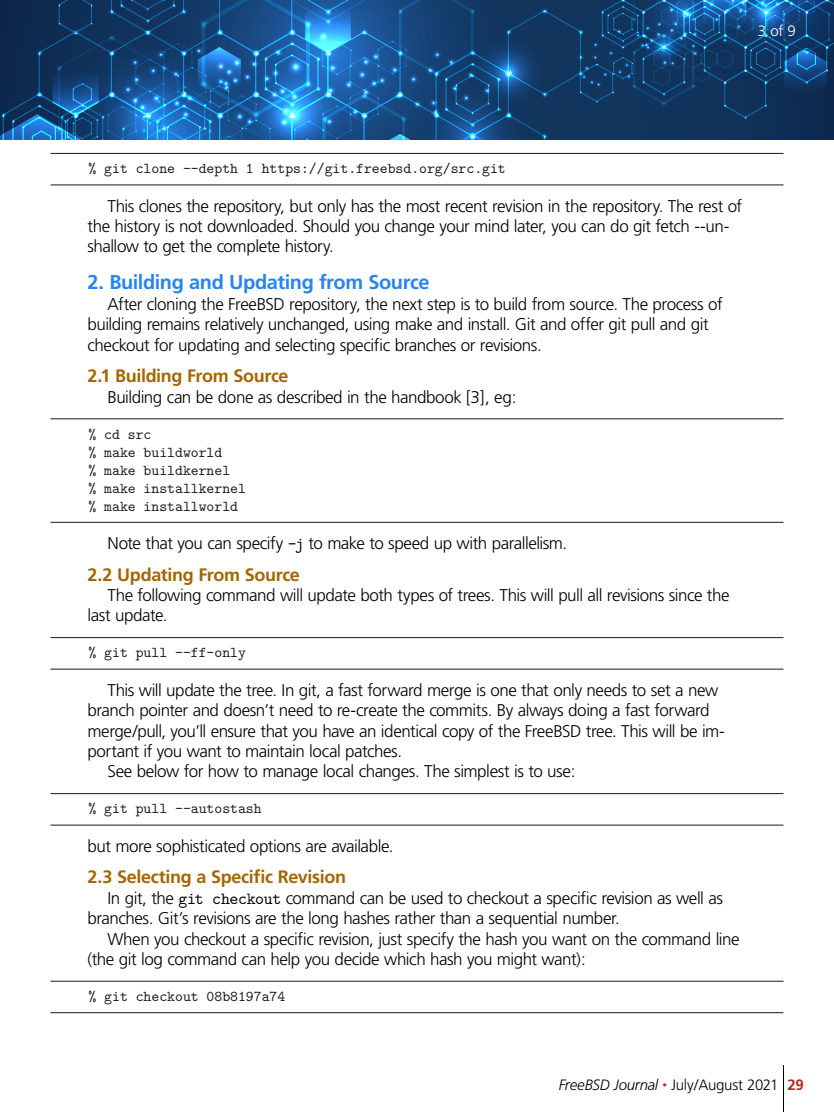
<style>
.page{position:relative;width:834px;height:1112px;background:#fff}
.page>*{position:absolute;margin:0;border:0;box-sizing:border-box;transform-origin:0 0}
.a_head{font:700 20px "Frutiger";letter-spacing:-.02em;color:#2884ed}
.b_head{font:700 18px "Frutiger";letter-spacing:-.02em;color:#a16700}
.body_copy{font:300 17px/20.4px "Frutiger";letter-spacing:-.03em;color:#000}
.t1{font:15px/18px "LM Mono 10";color:#1a1a1a}
.t2{font:300 15px "Frutiger";letter-spacing:-.02em;color:#000}
.t3{font:300 15px "Frutiger";color:#fff}
.s1{font-family:"LM Mono 10";font-weight:400}
.s2{font-style:italic}
.s3{font-style:italic;font-size:9px;color:#ac2b28}
.s4{font-weight:700;color:#ac2b28}
</style>
<div class="page">
<hr style="left:783px;top:1065px;width:1px;height:47px;background:#000">
<svg style="left:0;top:0;width:834px;height:140px;background:#174c82"></svg>
<hr style="left:50px;top:153px;width:734px;height:1px;background:#1a1a1a">
<hr style="left:50px;top:185px;width:734px;height:1px;background:#1a1a1a">
<hr style="left:50px;top:419px;width:734px;height:1px;background:#1a1a1a">
<hr style="left:50px;top:522px;width:734px;height:1px;background:#1a1a1a">
<hr style="left:50px;top:637px;width:734px;height:1px;background:#1a1a1a">
<hr style="left:50px;top:669px;width:734px;height:1px;background:#1a1a1a">
<hr style="left:50px;top:793px;width:734px;height:1px;background:#1a1a1a">
<hr style="left:50px;top:825px;width:734px;height:1px;background:#1a1a1a">
<hr style="left:50px;top:981px;width:734px;height:1px;background:#1a1a1a">
<hr style="left:50px;top:1012px;width:734px;height:1px;background:#1a1a1a">
<p class="t3" style="left:758px;top:22px;width:40px">3 of 9</p>
<p class="t1" style="left:88px;top:159px;width:419px">% git clone --depth 1 https://git.freebsd.org/src.git</p>
<p class="body_copy" style="left:88px;top:196px;width:656px;text-indent:20px">This clones the repository, but only has the most recent revision in the repository. The rest of the history is not downloaded. Should you change your mind later, you can do git fetch --un&shy;shallow to get the complete history.</p>
<p class="a_head" style="left:88px;top:271px;width:344px">2. Building and Updating from Source</p>
<p class="body_copy" style="left:88px;top:294px;width:637px;text-indent:20px">After cloning the FreeBSD repository, the next step is to build from source. The process of building remains relatively unchanged, using make and install. Git and offer git pull and git checkout for updating and selecting specific branches or revisions.</p>
<p class="b_head" style="left:88px;top:365px;width:203px">2.1 Building From Source</p>
<p class="body_copy" style="left:108px;top:387px;width:411px">Building can be done as described in the handbook [3], eg:</p>
<p class="t1" style="left:88px;top:424px;width:159px">% cd src<br>% make buildworld<br>% make buildkernel<br>% make installkernel % make installworld</p>
<p class="body_copy" style="left:108px;top:533px;width:461px">Note that you can specify <span class="s1">-j</span> to make to speed up with parallelism.</p>
<p class="b_head" style="left:88px;top:564px;width:214px">2.2 Updating From Source</p>
<p class="body_copy" style="left:88px;top:585px;width:644px;text-indent:20px">The following command will update both types of trees. This will pull all revisions since the last update.</p>
<p class="t1" style="left:88px;top:643px;width:159px">% git pull --ff-only</p>
<p class="body_copy" style="left:88px;top:680px;width:639px;text-indent:20px">This will update the tree. In git, a fast forward merge is one that only needs to set a new branch pointer and doesn’t need to re-create the commits. By always doing a fast forward merge/pull, you’ll ensure that you have an identical copy of the FreeBSD tree. This will be im&shy;portant if you want to maintain local patches.</p>
<p class="body_copy" style="left:108px;top:762px;width:470px">See below for how to manage local changes. The simplest is to use:</p>
<p class="t1" style="left:88px;top:799px;width:175px">% git pull --autostash</p>
<p class="body_copy" style="left:88px;top:836px;width:307px">but more sophisticated options are available.</p>
<p class="b_head" style="left:88px;top:867px;width:260px">2.3 Selecting a Specific Revision</p>
<p class="body_copy" style="left:88px;top:888px;width:637px;text-indent:20px">In git, the <span class="s1">git checkout</span> command can be used to checkout a specific revision as well as branches. Git’s revisions are the long hashes rather than a sequential number.</p>
<p class="body_copy" style="left:88px;top:929px;width:654px;text-indent:20px">When you checkout a specific revision, just specify the hash you want on the command line (the git log command can help you decide which hash you might want):</p>
<p class="t1" style="left:88px;top:987px;width:198px">% git checkout 08b8197a74</p>
<p class="t2" style="left:559px;top:1077px;width:247px"><span class="s2">FreeBSD Journal</span> <span class="s3">•</span> July/August 2021 <span class="s4">29</span></p>
</div>
